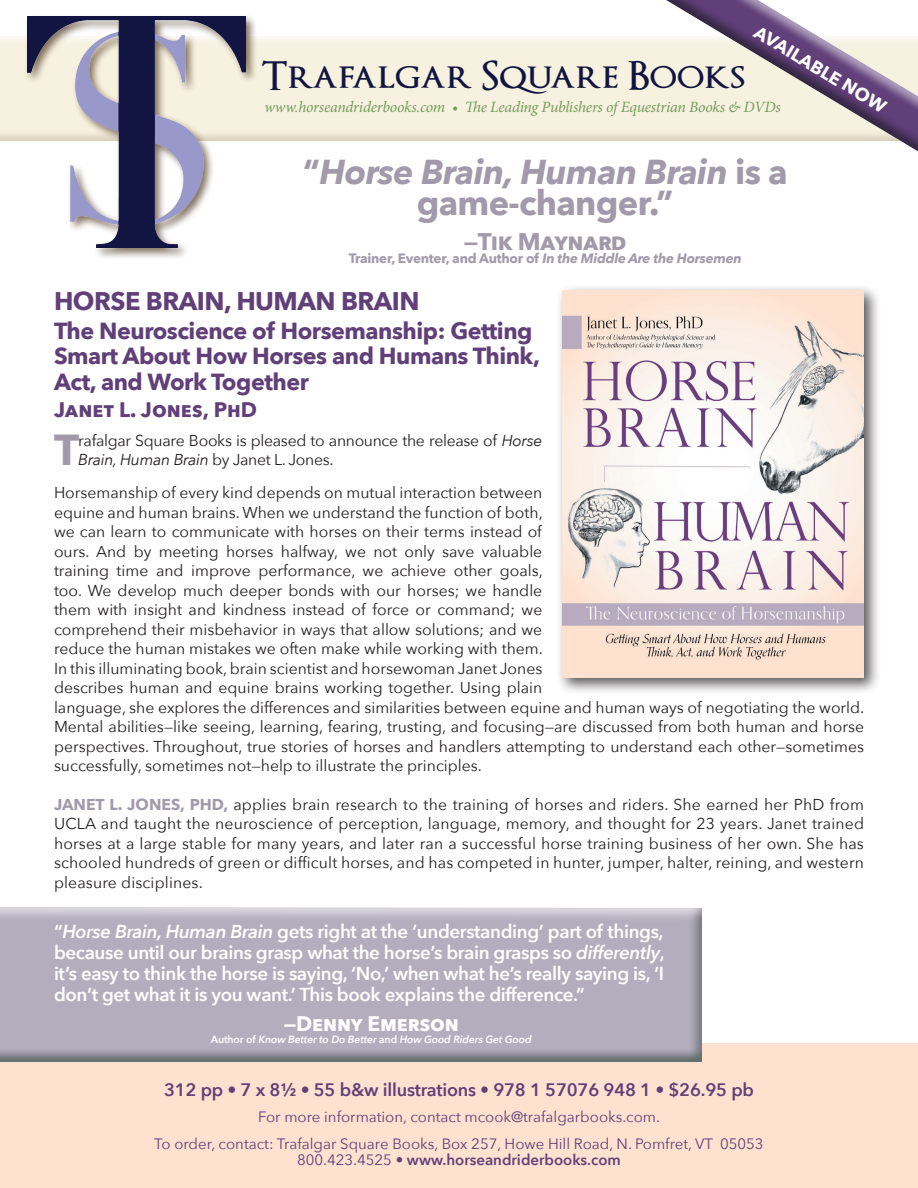
<style>
.page{position:relative;width:918px;height:1188px;background:#fff}
.page>*{position:absolute;margin:0;border:0;box-sizing:border-box;transform-origin:0 0}
.t1{font:700 43.35px "Avenir Next";color:#a299ab}
.t2{font:600 39px "Optimus Princeps";color:#121541}
.t3{font:italic 700 34.5px/31.5px "Avenir Next";letter-spacing:-.02em;color:#a299ab;text-align:center}
.t4{font:700 25.5px "Avenir Next";letter-spacing:-.02em;color:#613f79}
.t5{font:700 24px "Avenir Next";letter-spacing:-.02em;color:#a299ab}
.t6{font:700 23.25px/25.5px "Avenir Next";letter-spacing:-.02em;color:#613f79}
.t7{font:700 21px "Avenir Next";color:#613f79}
.t8{font:700 21px "Avenir Next";letter-spacing:-.01em;color:#fff}
.t9{font:600 18.75px/21px "Avenir Next";letter-spacing:-.02em;color:#fff;text-align:justify}
.t10{font:600 18px "Avenir Next";letter-spacing:-.01em;color:#613f79}
.t11{font:700 18px "Avenir Next";color:#fff}
.t12{font:15.75px/19.5px "Avenir Next";color:#231f20}
.t13{font:15.75px/19.5px "Avenir Next";letter-spacing:-.02em;color:#231f20}
.t14{font:italic 15.75px "Minion Pro";letter-spacing:-.015em;color:#759c5c}
.t15{font:15px/26.2px "Avenir Next";color:#613f79;text-align:center}
.t16{font:600 15px "Avenir Next";color:#613f79}
.t17{font:700 13.5px "Avenir Next";letter-spacing:-.02em;color:#a299ab}
.t18{font:italic 600 10.5px "Avenir Next";letter-spacing:-.01em;color:#fff}
.s1{font-style:normal}
.s2{font-style:italic}
.s3{font-weight:700;color:#a299ab}
.s4{font-weight:400}
</style>
<div class="page">
<div style="left:0;top:1043px;width:918px;height:145px;background:#fee2cf"></div>
<div style="left:0;top:35px;width:918px;height:108px;background:#795e45;opacity:.25"></div>
<div style="left:24px;top:13px;width:234px;height:247px;background:#58432c;opacity:.75"></div>
<img style="left:27px;top:17px;width:218px;height:231px">
<svg style="left:496px;top:0;width:422px;height:152px;fill:#f7f1e0"></svg>
<div style="left:557px;top:284px;width:324px;height:411px;background:#231f20;opacity:.75"></div>
<img style="left:563px;top:290px;width:301px;height:388px">
<div style="left:0;top:903px;width:703px;height:162px;background:#2b5434;opacity:.55"></div>
<p class="t11" style="left:764px;top:17px;width:152px;rotate:31deg">AVAILABLE NOW</p>
<h2 class="t2" style="left:261px;top:56px;width:485px">Trafalgar Square Books</h2>
<p class="t14" style="left:264px;top:96px;width:518px">www.horseandriderbooks.com • The Leading Publishers of Equestrian Books &amp; DVDs</p>
<h3 class="t3" style="left:303px;top:155px;width:487px"><span class="s1">“</span>Horse Brain, Human Brain <span class="s1">is a game-changer.”</span></h3>
<h3 class="t5" style="left:464px;top:221px;width:164px">—Tik Maynard</h3>
<p class="t17" style="left:349px;top:247px;width:394px">Trainer, Eventer, and Author of <span class="s2">In the Middle Are the Horsemen</span></p>
<h3 class="t4" style="left:54px;top:279px;width:367px">HORSE BRAIN, HUMAN BRAIN</h3>
<h3 class="t6" style="left:54px;top:318px;width:487px">The Neuroscience of Horsemanship: Getting<br>Smart About How Horses and Humans Think,<br>Act, and Work Together</h3>
<h3 class="t7" style="left:54px;top:392px;width:205px">Janet L. Jones, PhD</h3>
<h1 class="t1" style="left:54px;top:412px;width:27px">T</h1>
<p class="t13" style="left:78px;top:430px;width:466px">rafalgar Square Books is pleased to announce the release of <span class="s2">Horse<br>Brain, Human Brain</span> by Janet L. Jones.</p>
<p class="t12" style="left:54px;top:482px;width:812px">Horsemanship of every kind depends on mutual interaction between<br>equine and human brains. When we understand the function of both,<br>we can learn to communicate with horses on their terms instead of<br>ours. And by meeting horses halfway, we not only save valuable<br>training time and improve performance, we achieve other goals,<br>too. We develop much deeper bonds with our horses; we handle<br>them with insight and kindness instead of force or command; we<br>comprehend their misbehavior in ways that allow solutions; and we<br>reduce the human mistakes we often make while working with them.<br>In this illuminating book, brain scientist and horsewoman Janet Jones<br>describes human and equine brains working together. Using plain<br>language, she explores the differences and similarities between equine and human ways of negotiating the world.<br>Mental abilities—like seeing, learning, fearing, trusting, and focusing—are discussed from both human and horse perspectives. Throughout, true stories of horses and handlers attempting to understand each other—sometimes successfully, sometimes not—help to illustrate the principles.</p>
<p class="t12" style="left:54px;top:794px;width:812px;text-align:justify"><span class="s3">JANET L. JONES, PHD,</span> applies brain research to the training of horses and riders. She earned her PhD from UCLA and taught the neuroscience of perception, language, memory, and thought for 23 years. Janet trained horses at a large stable for many years, and later ran a successful horse training business of her own. She has schooled hundreds of green or difficult horses, and has competed in hunter, jumper, halter, reining, and western pleasure disciplines.</p>
<p class="t9" style="left:54px;top:921px;width:612px">“<span class="s2">Horse Brain, Human Brain</span> gets right at the ‘understanding’ part of things, because until our brains grasp what the horse’s brain grasps so <span class="s2">differently</span>, it’s easy to think the horse is saying, ‘No,’ when what he’s really saying is, ‘I don’t get what it is you want.’ This book explains the difference.”</p>
<h3 class="t8" style="left:284px;top:1006px;width:177px">—Denny Emerson</h3>
<p class="t18" style="left:211px;top:1030px;width:322px"><span class="s1">Author of</span> Know Better to Do Better <span class="s1">and</span> How Good Riders Get Good</p>
<p class="t10" style="left:164px;top:1074px;width:591px">312 pp • 7 x 81/2 • 55 b&amp;w illustrations • 978 1 57076 948 1 • $26.95 pb</p>
<p class="t15" style="left:154px;top:1103px;width:611px">For more information, contact mcook@trafalgarbooks.com.<br>To order, contact: Trafalgar Square Books, Box 257, Howe Hill Road, N. Pomfret, VT 05053</p>
<p class="t16" style="left:297px;top:1147px;width:325px"><span class="s4">800.423.4525 •</span> www.horseandriderbooks.com</p>
</div>
